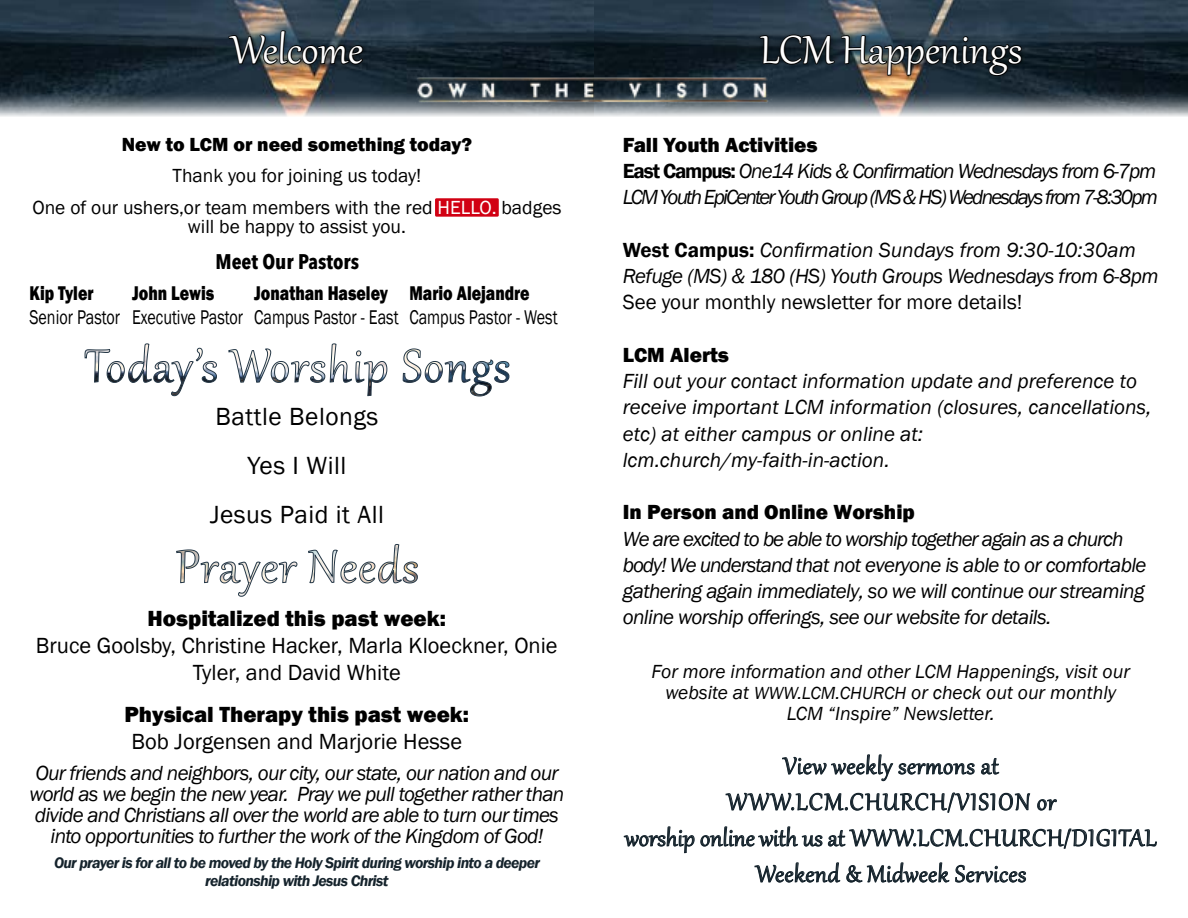
<style>
.page{position:relative;width:1188px;height:918px;background:#fff}
.page>*{position:absolute;margin:0;border:0;box-sizing:border-box;transform-origin:0 0}
.t1{font:48px "Gabriola";color:#fff}
.t2{font:28.5px/36px "Gabriola";letter-spacing:.02em;color:#15232c;text-align:center}
.t3{font:25.5px/48.8px "Franklin Gothic";letter-spacing:.02em;color:#000;text-align:center}
.t4{font:22.5px/27px "Franklin Gothic";color:#000;text-align:center}
.t5{font:800 22.5px "Franklin Gothic";color:#000}
.t6{font:italic 21px/26.2px "Franklin Gothic";letter-spacing:-.03em;color:#000}
.t7{font:italic 21px/26.2px "Franklin Gothic";color:#000}
.t8{font:italic 21px/26.2px "Franklin Gothic";letter-spacing:-.085em;color:#000}
.t9{font:21px "Franklin Gothic";color:#000}
.t10{font:800 21px "Franklin Gothic";color:#000}
.t11{font:700 condensed 21px "Avenir Next LT Pro";color:#000}
.t12{font:20.4px "Franklin Gothic";color:#000;scale:.79 1}
.t13{font:800 20.4px "Franklin Gothic";color:#000;scale:.79 1}
.t14{font:italic 19.5px/21px "Franklin Gothic";color:#000;text-align:center}
.t15{font:19.5px/31.5px "Franklin Gothic";color:#000;text-align:center}
.t16{font:800 19.5px "Franklin Gothic";color:#000}
.t17{font:italic 600 15.75px/18.9px "Franklin Gothic";letter-spacing:-.04em;color:#15232c;text-align:center}
.s1{color:#fff}
.s2{font-weight:800;font-style:normal}
.s3{font-weight:600;font-style:normal}
.s4{font-size:18px}
</style>
<div class="page">
<img style="left:0;top:0;width:1188px;height:116px">
<div style="left:756px;top:32px;width:271px;height:48px;background:#000;opacity:.4"></div>
<svg style="left:758px;top:28px;width:265px;height:49px;background:#242d34"></svg>
<div style="left:226px;top:28px;width:141px;height:40px;background:#000;opacity:.4"></div>
<img style="left:228px;top:29px;width:137px;height:51px">
<div style="left:435px;top:198px;width:64px;height:19px;background:#d10013;border-radius:2px"></div>
<svg style="left:782px;top:754px;width:193px;height:28px"></svg>
<svg style="left:981px;top:758px;width:18px;height:17px"></svg>
<svg style="left:623px;top:792px;width:534px;height:61px"></svg>
<svg style="left:754px;top:862px;width:272px;height:21px"></svg>
<img style="left:415px;top:70px;width:358px;height:39px">
<svg style="left:176px;top:544px;width:242px;height:53px"></svg>
<svg style="left:84px;top:343px;width:426px;height:54px"></svg>
<h1 class="t1" style="left:231px;top:18px;width:134px">Welcome</h1>
<h1 class="t1" style="left:760px;top:18px;width:263px">LCM Happenings</h1>
<p class="t16" style="left:122px;top:132px;width:352px">New to LCM or need something today?</p>
<p class="t15" style="left:32px;top:161px;width:531px">Thank you for joining us today!<br>One of our ushers,or team members with the red <span class="s1">HELLO.</span> badges</p>
<p class="t15" style="left:188px;top:212px;width:220px">will be happy to assist you.</p>
<p class="t11" style="left:216px;top:249px;width:145px">Meet Our Pastors</p>
<p class="t13" style="left:29px;top:280px;width:83px">Kip Tyler</p>
<p class="t12" style="left:29px;top:305px;width:116px">Senior Pastor</p>
<p class="t13" style="left:132px;top:280px;width:106px">John Lewis</p>
<p class="t12" style="left:132px;top:305px;width:142px">Executive Pastor</p>
<p class="t13" style="left:409px;top:280px;width:154px">Mario Alejandre</p>
<p class="t12" style="left:409px;top:305px;width:189px">Campus Pastor - West</p>
<p class="t13" style="left:254px;top:280px;width:171px">Jonathan Haseley</p>
<p class="t12" style="left:254px;top:305px;width:184px">Campus Pastor - East</p>
<p class="t3" style="left:210px;top:393px;width:175px">Battle Belongs<br>Yes I Will<br>Jesus Paid it All</p>
<p class="t5" style="left:148px;top:604px;width:300px">Hospitalized this past week:</p>
<p class="t4" style="left:36px;top:633px;width:523px">Bruce Goolsby, Christine Hacker, Marla Kloeckner, Onie<br>Tyler, and David White</p>
<p class="t5" style="left:124px;top:700px;width:346px">Physical Therapy this past week:</p>
<p class="t4" style="left:132px;top:729px;width:332px">Bob Jorgensen and Marjorie Hesse</p>
<p class="t6" style="left:30px;top:763px;width:536px;line-height:21px;text-align:center">Our friends and neighbors, our city, our state, our nation and our world as we begin the new year. Pray we pull together rather than divide and Christians all over the world are able to turn our times into opportunities to further the work of the Kingdom of God!</p>
<p class="t17" style="left:54px;top:853px;width:487px">Our prayer is for all to be moved by the Holy Spirit during worship into a deeper relationship with Jesus Christ</p>
<p class="t8" style="left:623px;top:132px;width:537px"><span class="s2">Fall Youth Activities<br></span><span class="s3">East Campus:</span> One14 Kids &amp; Confirmation Wednesdays from 6-7pm<br>LCM Youth EpiCenter Youth Group (MS &amp; HS) Wednesdays from 7-8:30pm</p>
<p class="t6" style="left:623px;top:237px;width:537px"><span class="s3">West Campus:</span> Confirmation Sundays from 9:30-10:30am<br>Refuge (MS) &amp; 180 (HS) Youth Groups Wednesdays from 6-8pm</p>
<p class="t9" style="left:623px;top:289px;width:401px">See your monthly newsletter for more details!</p>
<p class="t10" style="left:623px;top:341px;width:108px">LCM Alerts</p>
<p class="t7" style="left:623px;top:368px;width:530px">Fill out your contact information update and preference to receive important LCM information (closures, cancellations, etc) at either campus or online at: lcm.church/my-faith-in-action.</p>
<p class="t10" style="left:623px;top:499px;width:294px">In Person and Online Worship</p>
<p class="t6" style="left:623px;top:526px;width:525px">We are excited to be able to worship together again as a church body! We understand that not everyone is able to or comfortable gathering again immediately, so we will continue our streaming online worship offerings, see our website for details.</p>
<p class="t14" style="left:652px;top:661px;width:480px">For more information and other LCM Happenings, visit our website at <span class="s4">WWW.LCM.CHURCH</span> or check out our monthly<br>LCM “Inspire” Newsletter.</p>
<h2 class="t2" style="left:625px;top:746px;width:533px">View weekly sermons at<br>WWW.LCM.CHURCH/Visio n or<br>worship online with us at WWW.LCM.CHURCH/DIGITAL<br>Weekend &amp; Midweek Services</h2>
</div>
